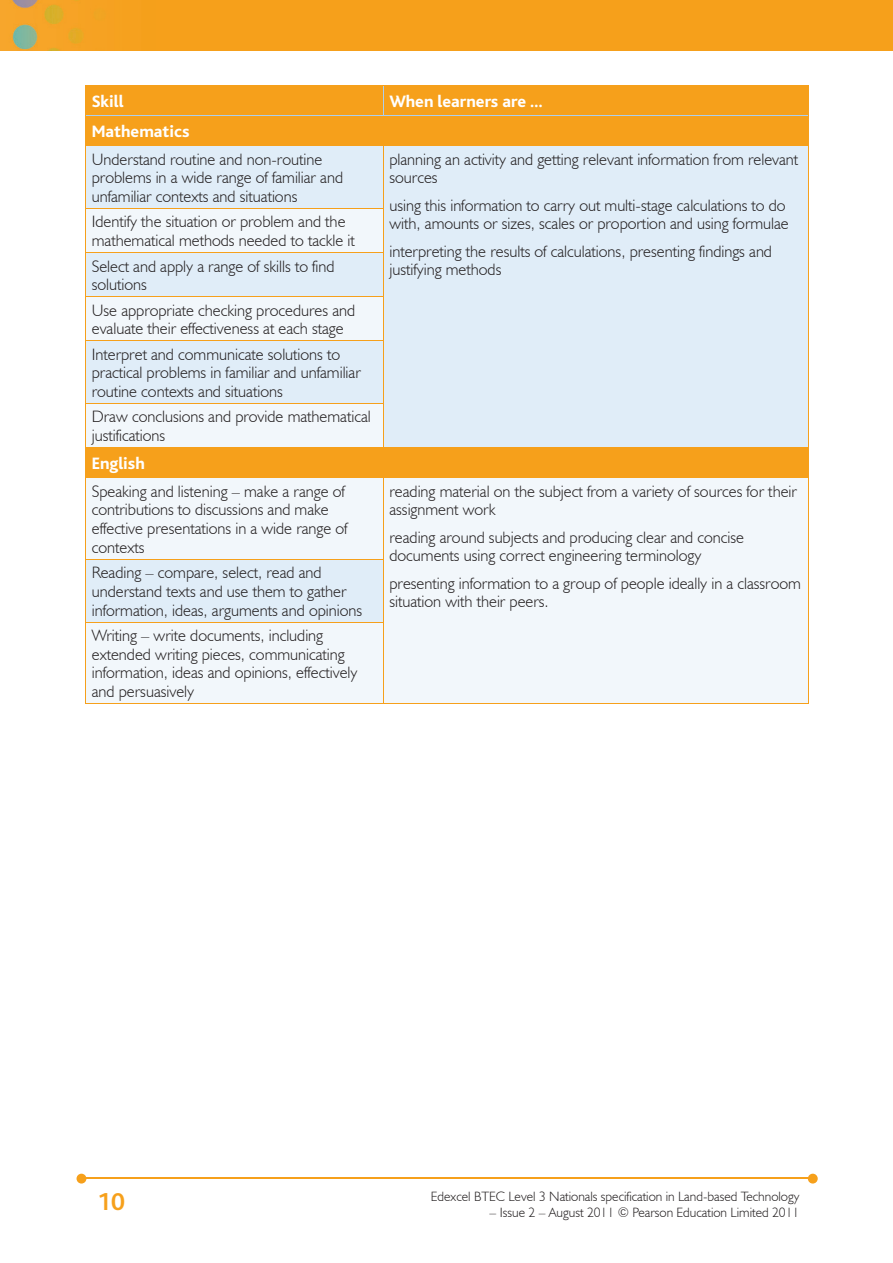
<style>
.page{position:relative;width:893px;height:1263px;background:#fff}
.page>*{position:absolute;margin:0;border:0;box-sizing:border-box;transform-origin:0 0}
.t1{font:700 25.5px "Bliss";color:#f6a01b}
.t2{font:800 17.25px "Bliss";color:#fff}
.t3{font:300 16.5px/18.8px "Humanist 521 BT";color:#231f20}
.t4{font:300 13.5px "Humanist 521 BT";color:#231f20}
</style>
<div class="page">
<img style="left:0;top:0;width:893px;height:51px">
<hr style="left:82px;top:1178px;width:728px;height:1px;background:#f6a01b">
<svg style="left:808px;top:1174px;width:10px;height:9px"></svg>
<svg style="left:77px;top:1174px;width:9px;height:9px"></svg>
<div style="left:86px;top:86px;width:722px;height:59px;background:#f6a01b"></div>
<div style="left:86px;top:146px;width:722px;height:63px;background:#e0edf8"></div>
<svg style="left:86px;top:209px;width:722px;height:494px;fill:#f2f7fb"></svg>
<hr style="left:86px;top:115px;width:297px;height:1px;background:#accfed">
<hr style="left:383px;top:115px;width:425px;height:1px;background:#accfed">
<hr style="left:85px;top:86px;width:1px;height:30px;background:#f6a01b">
<hr style="left:808px;top:86px;width:1px;height:30px;background:#f6a01b">
<hr style="left:85px;top:85px;width:298px;height:1px;background:#f6a01b">
<hr style="left:383px;top:85px;width:426px;height:1px;background:#f6a01b">
<svg style="left:383px;top:86px;width:1px;height:59px"></svg>
<svg style="left:85px;top:116px;width:1px;height:29px"></svg>
<svg style="left:808px;top:116px;width:1px;height:29px"></svg>
<hr style="left:85px;top:146px;width:1px;height:62px;background:#f6a01b">
<hr style="left:85px;top:145px;width:298px;height:1px;background:#f6a01b">
<hr style="left:383px;top:146px;width:1px;height:62px;background:#f6a01b">
<hr style="left:808px;top:146px;width:1px;height:63px;background:#f6a01b">
<hr style="left:808px;top:209px;width:1px;height:44px;background:#f6a01b">
<hr style="left:808px;top:253px;width:1px;height:44px;background:#f6a01b">
<hr style="left:808px;top:297px;width:1px;height:44px;background:#f6a01b">
<hr style="left:808px;top:341px;width:1px;height:62px;background:#f6a01b">
<hr style="left:808px;top:403px;width:1px;height:44px;background:#f6a01b">
<hr style="left:383px;top:145px;width:426px;height:1px;background:#f6a01b">
<hr style="left:85px;top:209px;width:1px;height:43px;background:#f6a01b">
<hr style="left:85px;top:208px;width:298px;height:1px;background:#f6a01b">
<hr style="left:383px;top:209px;width:1px;height:43px;background:#f6a01b">
<hr style="left:85px;top:253px;width:1px;height:43px;background:#f6a01b">
<hr style="left:85px;top:252px;width:298px;height:1px;background:#f6a01b">
<hr style="left:383px;top:253px;width:1px;height:43px;background:#f6a01b">
<hr style="left:85px;top:297px;width:1px;height:43px;background:#f6a01b">
<hr style="left:85px;top:296px;width:298px;height:1px;background:#f6a01b">
<hr style="left:383px;top:297px;width:1px;height:43px;background:#f6a01b">
<hr style="left:85px;top:341px;width:1px;height:62px;background:#f6a01b">
<hr style="left:85px;top:340px;width:298px;height:1px;background:#f6a01b">
<hr style="left:383px;top:341px;width:1px;height:62px;background:#f6a01b">
<hr style="left:85px;top:404px;width:1px;height:43px;background:#f6a01b">
<hr style="left:85px;top:403px;width:298px;height:1px;background:#f6a01b">
<hr style="left:383px;top:404px;width:1px;height:43px;background:#f6a01b">
<svg style="left:383px;top:448px;width:1px;height:29px"></svg>
<svg style="left:85px;top:448px;width:1px;height:29px"></svg>
<svg style="left:808px;top:448px;width:1px;height:29px"></svg>
<hr style="left:85px;top:447px;width:298px;height:1px;background:#f6a01b">
<hr style="left:383px;top:447px;width:426px;height:1px;background:#f6a01b">
<hr style="left:85px;top:478px;width:1px;height:81px;background:#f6a01b">
<hr style="left:85px;top:477px;width:298px;height:1px;background:#f6a01b">
<hr style="left:383px;top:478px;width:1px;height:81px;background:#f6a01b">
<hr style="left:808px;top:478px;width:1px;height:81px;background:#f6a01b">
<hr style="left:808px;top:559px;width:1px;height:63px;background:#f6a01b">
<hr style="left:808px;top:622px;width:1px;height:81px;background:#f6a01b">
<hr style="left:383px;top:477px;width:426px;height:1px;background:#f6a01b">
<hr style="left:85px;top:560px;width:1px;height:62px;background:#f6a01b">
<hr style="left:85px;top:559px;width:298px;height:1px;background:#f6a01b">
<hr style="left:383px;top:560px;width:1px;height:62px;background:#f6a01b">
<hr style="left:85px;top:703px;width:298px;height:1px;background:#f6a01b">
<hr style="left:85px;top:622px;width:1px;height:81px;background:#f6a01b">
<hr style="left:85px;top:622px;width:298px;height:1px;background:#f6a01b">
<hr style="left:383px;top:703px;width:426px;height:1px;background:#f6a01b">
<hr style="left:383px;top:622px;width:1px;height:81px;background:#f6a01b">
<p class="t2" style="left:92px;top:93px;width:33px">Skill</p>
<p class="t2" style="left:389px;top:93px;width:155px">When learners are …</p>
<p class="t2" style="left:92px;top:123px;width:99px">Mathematics</p>
<p class="t3" style="left:92px;top:149px;width:253px">Understand routine and non-routine problems in a wide range of familiar and unfamiliar contexts and situations</p>
<p class="t3" style="left:389px;top:149px;width:410px">planning an activity and getting relevant information from relevant sources</p>
<p class="t3" style="left:389px;top:195px;width:401px">using this information to carry out multi-stage calculations to do with, amounts or sizes, scales or proportion and using formulae</p>
<p class="t3" style="left:389px;top:241px;width:384px">interpreting the results of calculations, presenting findings and justifying methods</p>
<p class="t3" style="left:92px;top:212px;width:265px">Identify the situation or problem and the mathematical methods needed to tackle it</p>
<p class="t3" style="left:92px;top:256px;width:244px">Select and apply a range of skills to find solutions</p>
<p class="t3" style="left:92px;top:300px;width:265px">Use appropriate checking procedures and evaluate their effectiveness at each stage</p>
<p class="t3" style="left:92px;top:344px;width:270px">Interpret and communicate solutions to practical problems in familiar and unfamiliar routine contexts and situations</p>
<p class="t3" style="left:92px;top:407px;width:280px">Draw conclusions and provide mathematical justifications</p>
<p class="t2" style="left:92px;top:455px;width:55px">English</p>
<p class="t3" style="left:92px;top:481px;width:257px">Speaking and listening – make a range of contributions to discussions and make effective presentations in a wide range of contexts</p>
<p class="t3" style="left:389px;top:481px;width:409px">reading material on the subject from a variety of sources for their assignment work</p>
<p class="t3" style="left:389px;top:527px;width:356px">reading around subjects and producing clear and concise documents using correct engineering terminology</p>
<p class="t3" style="left:389px;top:573px;width:413px">presenting information to a group of people ideally in a classroom situation with their peers.</p>
<p class="t3" style="left:92px;top:563px;width:272px">Reading – compare, select, read and understand texts and use them to gather information, ideas, arguments and opinions</p>
<p class="t3" style="left:92px;top:626px;width:267px">Writing – write documents, including extended writing pieces, communicating information, ideas and opinions, effectively and persuasively</p>
<h1 class="t1" style="left:97px;top:1188px;width:29px">10</h1>
<p class="t4" style="left:431px;top:1188px;width:370px">Edexcel BTEC Level 3 Nationals specification in Land-based Technology</p>
<p class="t4" style="left:490px;top:1204px;width:311px">– Issue 2 – August 2011 © Pearson Education Limited 2011</p>
</div>
